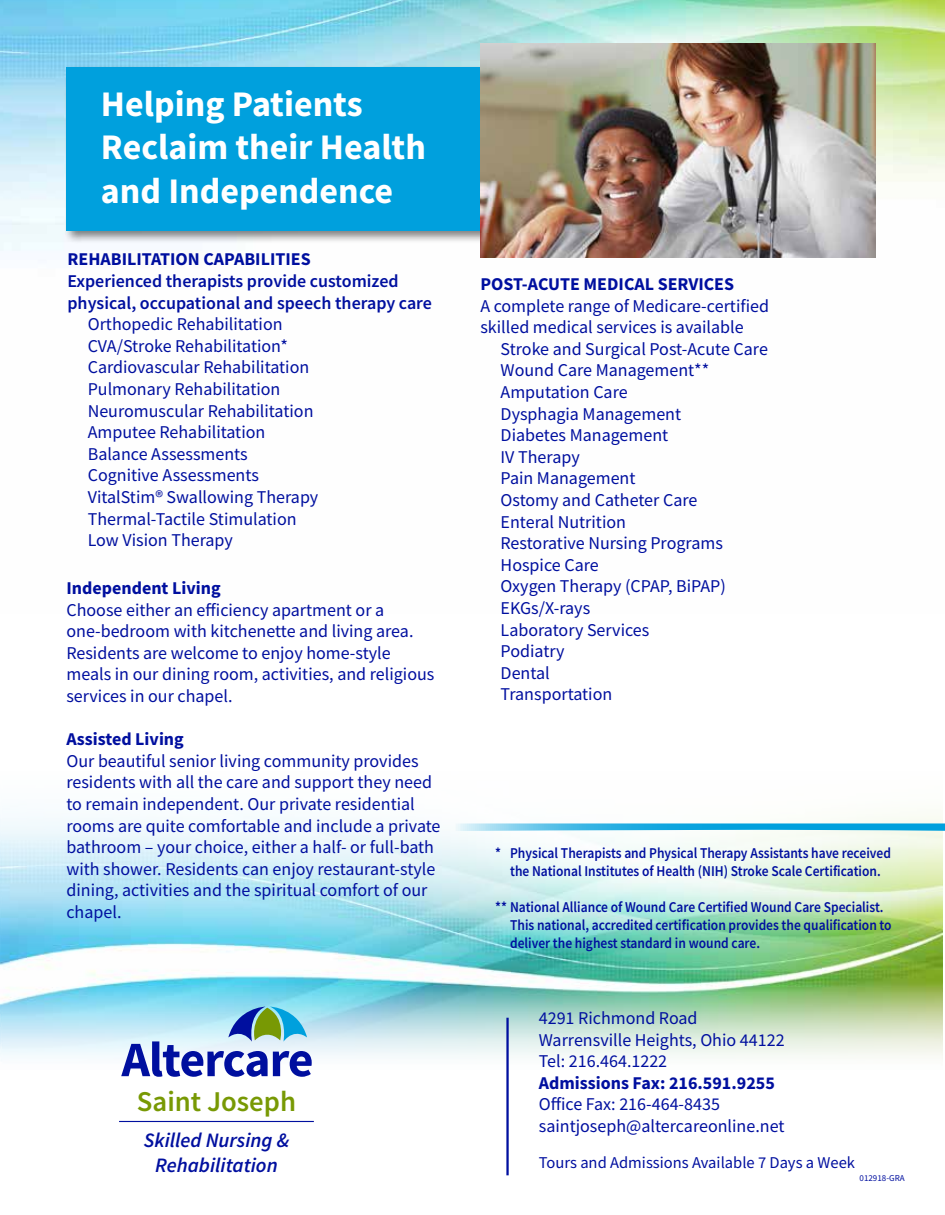
<style>
.page{position:relative;width:945px;height:1215px;background:#fff}
.page>*{position:absolute;margin:0;border:0;box-sizing:border-box;transform-origin:0 0}
.t1{font:700 36px/43.2px "Source Sans Pro";color:#fff}
.t2{font:600 28.65px "Source Sans Pro";color:#789904}
.t3{font:italic 600 20.55px/24.6px "Source Sans Pro";color:#000f9f;text-align:center}
.t4{font:18px/21.6px "Source Sans Pro";color:#000f9f}
.t5{font:700 18px "Source Sans Pro";color:#000f9f}
.t6{font:600 18px/21.6px "Source Sans Pro";color:#000f9f}
.t7{font:16.5px "Source Sans Pro";color:#000f9f}
.t8{font:600 15px/18px "Source Sans Pro";color:#000f9f;text-align:center;scale:.9 1}
.t9{font:9px "Source Sans Pro";color:#000f9f}
</style>
<div class="page">
<img style="left:0;top:815px;width:943px;height:244px">
<hr style="left:506px;top:1018px;width:3px;height:157px;background:#000f9f">
<hr style="left:119px;top:1121px;width:195px;height:1px;background:#000f9f">
<svg style="left:121px;top:1007px;width:191px;height:70px;background:#93b1d6"></svg>
<img style="left:0;top:0;width:945px;height:258px">
<div style="left:63px;top:64px;width:793px;height:179px;background:#000;opacity:.5"></div>
<div style="left:66px;top:68px;width:777px;height:163px;background:#00a0dd"></div>
<img style="left:480px;top:44px;width:395px;height:214px">
<svg style="left:455px;top:823px;width:490px;height:8px;background:#4cbce5"></svg>
<h1 class="t1" style="left:101px;top:82px;width:327px">Helping Patients<br>Reclaim their Health and Independence</h1>
<p class="t5" style="left:68px;top:247px;width:245px">REHABILITATION CAPABILITIES</p>
<p class="t6" style="left:68px;top:270px;width:366px">Experienced therapists provide customized physical, occupational and speech therapy care</p>
<p class="t4" style="left:88px;top:313px;width:232px">Orthopedic Rehabilitation<br>CVA/Stroke Rehabilitation*<br>Cardiovascular Rehabilitation<br>Pulmonary Rehabilitation<br>Neuromuscular Rehabilitation<br>Amputee Rehabilitation<br>Balance Assessments<br>Cognitive Assessments<br>VitalStim® Swallowing Therapy<br>Thermal-Tactile Stimulation<br>Low Vision Therapy</p>
<p class="t5" style="left:66px;top:576px;width:156px">Independent Living</p>
<p class="t4" style="left:66px;top:599px;width:370px">Choose either an efficiency apartment or a one-bedroom with kitchenette and living area.<br>Residents are welcome to enjoy home-style meals in our dining room, activities, and religious services in our chapel.</p>
<p class="t5" style="left:66px;top:727px;width:119px">Assisted Living</p>
<p class="t4" style="left:66px;top:750px;width:376px">Our beautiful senior living community provides residents with all the care and support they need to remain independent. Our private residential rooms are quite comfortable and include a private bathroom – your choice, either a half- or full-bath with shower. Residents can enjoy restaurant-style dining, activities and the spiritual comfort of our chapel.</p>
<h2 class="t2" style="left:137px;top:1082px;width:161px">Saint Joseph</h2>
<p class="t3" style="left:144px;top:1128px;width:147px">Skilled Nursing &amp;<br>Rehabilitation</p>
<p class="t5" style="left:480px;top:272px;width:255px">POST-ACUTE MEDICAL SERVICES</p>
<p class="t4" style="left:480px;top:295px;width:290px">A complete range of Medicare-certified skilled medical services is available</p>
<p class="t4" style="left:501px;top:338px;width:269px">Stroke and Surgical Post-Acute Care<br>Wound Care Management**<br>Amputation Care<br>Dysphagia Management<br>Diabetes Management<br>IV Therapy<br>Pain Management<br>Ostomy and Catheter Care<br>Enteral Nutrition<br>Restorative Nursing Programs<br>Hospice Care<br>Oxygen Therapy (CPAP, BiPAP)<br>EKGs/X-rays<br>Laboratory Services<br>Podiatry<br>Dental<br>Transportation</p>
<p class="t8" style="left:495px;top:843px;width:441px">* Physical Therapists and Physical Therapy Assistants have received the National Institutes of Health (NIH) Stroke Scale Certification.</p>
<p class="t8" style="left:510px;top:897px;width:425px;text-align:left;text-indent:-15px">** National Alliance of Wound Care Certified Wound Care Specialist.<br>This national, accredited certification provides the qualification to deliver the highest standard in wound care.</p>
<p class="t4" style="left:539px;top:1007px;width:247px">4291 Richmond Road<br>Warrensville Heights, Ohio 44122<br>Tel: 216.464.1222</p>
<p class="t5" style="left:539px;top:1071px;width:238px">Admissions Fax: 216.591.9255</p>
<p class="t4" style="left:539px;top:1094px;width:247px">Office Fax: 216-464-8435 saintjoseph@altercareonline.net</p>
<p class="t7" style="left:539px;top:1152px;width:318px">Tours and Admissions Available 7 Days a Week</p>
<p class="t9" style="left:860px;top:1172px;width:47px">012918-GRA</p>
</div>
